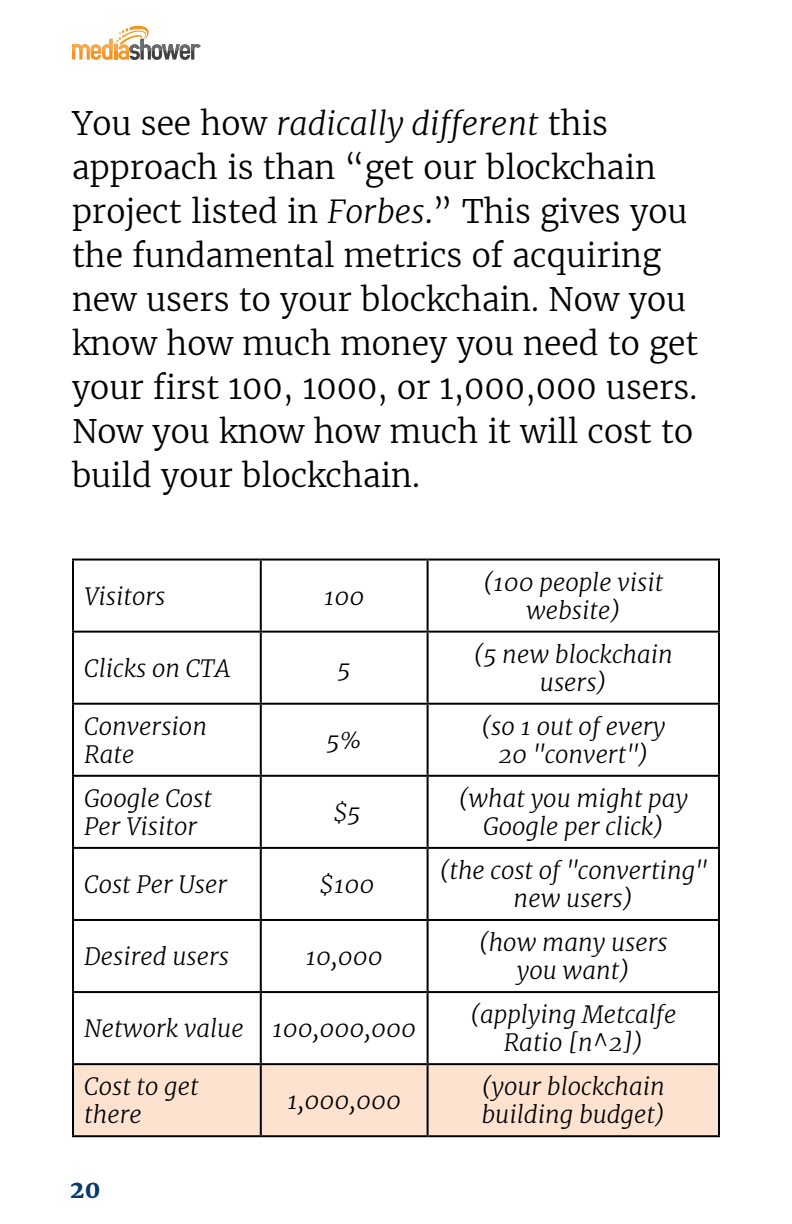
<style>
.page{position:relative;width:792px;height:1224px;background:#fff}
.page>*{position:absolute;margin:0;border:0;box-sizing:border-box;transform-origin:0 0}
.t1{font:300 32px/44px "Merriweather";color:#000}
.t2{font:italic 300 24px/28px "Merriweather";color:#000;text-align:center}
.t3{font:700 24px "Merriweather";color:#093969}
.s1{font-style:italic}
</style>
<div class="page">
<svg style="left:72px;top:26px;width:129px;height:34px"></svg>
<div style="left:74px;top:1065px;width:644px;height:70px;background:#fee2d0"></div>
<hr style="left:72px;top:559px;width:189px;height:2px;background:#000">
<hr style="left:72px;top:561px;width:2px;height:70px;background:#000">
<hr style="left:261px;top:559px;width:167px;height:2px;background:#000">
<hr style="left:260px;top:561px;width:2px;height:70px;background:#000">
<hr style="left:428px;top:559px;width:292px;height:2px;background:#000">
<hr style="left:427px;top:561px;width:2px;height:70px;background:#000">
<hr style="left:718px;top:561px;width:2px;height:70px;background:#000">
<hr style="left:72px;top:631px;width:189px;height:2px;background:#000">
<hr style="left:72px;top:633px;width:2px;height:70px;background:#000">
<hr style="left:261px;top:631px;width:167px;height:2px;background:#000">
<hr style="left:260px;top:633px;width:2px;height:70px;background:#000">
<hr style="left:428px;top:631px;width:292px;height:2px;background:#000">
<hr style="left:427px;top:633px;width:2px;height:70px;background:#000">
<hr style="left:718px;top:633px;width:2px;height:70px;background:#000">
<hr style="left:72px;top:703px;width:189px;height:2px;background:#000">
<hr style="left:72px;top:705px;width:2px;height:70px;background:#000">
<hr style="left:261px;top:703px;width:167px;height:2px;background:#000">
<hr style="left:260px;top:705px;width:2px;height:70px;background:#000">
<hr style="left:428px;top:703px;width:292px;height:2px;background:#000">
<hr style="left:427px;top:705px;width:2px;height:70px;background:#000">
<hr style="left:718px;top:705px;width:2px;height:70px;background:#000">
<hr style="left:72px;top:775px;width:189px;height:2px;background:#000">
<hr style="left:72px;top:777px;width:2px;height:70px;background:#000">
<hr style="left:261px;top:775px;width:167px;height:2px;background:#000">
<hr style="left:260px;top:777px;width:2px;height:70px;background:#000">
<hr style="left:428px;top:775px;width:292px;height:2px;background:#000">
<hr style="left:427px;top:777px;width:2px;height:70px;background:#000">
<hr style="left:718px;top:777px;width:2px;height:70px;background:#000">
<hr style="left:72px;top:847px;width:189px;height:2px;background:#000">
<hr style="left:72px;top:849px;width:2px;height:70px;background:#000">
<hr style="left:261px;top:847px;width:167px;height:2px;background:#000">
<hr style="left:260px;top:849px;width:2px;height:70px;background:#000">
<hr style="left:428px;top:847px;width:292px;height:2px;background:#000">
<hr style="left:427px;top:849px;width:2px;height:70px;background:#000">
<hr style="left:718px;top:849px;width:2px;height:70px;background:#000">
<hr style="left:72px;top:919px;width:189px;height:2px;background:#000">
<hr style="left:72px;top:921px;width:2px;height:70px;background:#000">
<hr style="left:261px;top:919px;width:167px;height:2px;background:#000">
<hr style="left:260px;top:921px;width:2px;height:70px;background:#000">
<hr style="left:428px;top:919px;width:292px;height:2px;background:#000">
<hr style="left:427px;top:921px;width:2px;height:70px;background:#000">
<hr style="left:718px;top:921px;width:2px;height:70px;background:#000">
<hr style="left:72px;top:991px;width:189px;height:2px;background:#000">
<hr style="left:72px;top:993px;width:2px;height:70px;background:#000">
<hr style="left:261px;top:991px;width:167px;height:2px;background:#000">
<hr style="left:260px;top:993px;width:2px;height:70px;background:#000">
<hr style="left:428px;top:991px;width:292px;height:2px;background:#000">
<hr style="left:427px;top:993px;width:2px;height:70px;background:#000">
<hr style="left:718px;top:993px;width:2px;height:70px;background:#000">
<hr style="left:72px;top:1063px;width:189px;height:2px;background:#000">
<hr style="left:72px;top:1065px;width:2px;height:70px;background:#000">
<hr style="left:261px;top:1063px;width:167px;height:2px;background:#000">
<hr style="left:260px;top:1065px;width:2px;height:70px;background:#000">
<hr style="left:428px;top:1063px;width:292px;height:2px;background:#000">
<hr style="left:427px;top:1065px;width:2px;height:70px;background:#000">
<hr style="left:718px;top:1065px;width:2px;height:70px;background:#000">
<hr style="left:72px;top:1135px;width:189px;height:2px;background:#000">
<hr style="left:261px;top:1135px;width:167px;height:2px;background:#000">
<hr style="left:428px;top:1135px;width:292px;height:2px;background:#000">
<p class="t1" style="left:72px;top:101px;width:628px">You see how <span class="s1">radically different</span> this approach is than “get our blockchain project listed in <span class="s1">Forbes</span>.” This gives you the fundamental metrics of acquiring new users to your blockchain. Now you know how much money you need to get your first 100, 1000, or 1,000,000 users.<br>Now you know how much it will cost to build your blockchain.</p>
<p class="t2" style="left:84px;top:582px;width:83px">Visitors</p>
<p class="t2" style="left:324px;top:582px;width:42px">100</p>
<p class="t2" style="left:84px;top:654px;width:148px">Clicks on CTA</p>
<p class="t2" style="left:338px;top:654px;width:15px">5</p>
<p class="t2" style="left:84px;top:712px;width:124px;text-align:left">Conversion<br>Rate</p>
<p class="t2" style="left:84px;top:784px;width:129px;text-align:left">Google Cost<br>Per Visitor</p>
<p class="t2" style="left:326px;top:726px;width:37px">5%</p>
<p class="t2" style="left:333px;top:798px;width:29px">$5</p>
<p class="t2" style="left:84px;top:870px;width:144px">Cost Per User</p>
<p class="t2" style="left:320px;top:870px;width:56px">$100</p>
<p class="t2" style="left:84px;top:942px;width:146px">Desired users</p>
<p class="t2" style="left:305px;top:942px;width:79px">10,000</p>
<p class="t2" style="left:84px;top:1014px;width:333px">Network value 100,000,000</p>
<p class="t2" style="left:84px;top:1072px;width:116px;text-align:left">Cost to get there</p>
<p class="t3" style="left:70px;top:1173px;width:32px">20</p>
<p class="t2" style="left:287px;top:1086px;width:115px">1,000,000</p>
<p class="t2" style="left:483px;top:568px;width:182px">(100 people visit website)</p>
<p class="t2" style="left:474px;top:640px;width:201px">(5 new blockchain users)</p>
<p class="t2" style="left:481px;top:712px;width:186px">(so 1 out of every<br>20 "convert")</p>
<p class="t2" style="left:458px;top:784px;width:231px">(what you might pay<br>Google per click)</p>
<p class="t2" style="left:440px;top:856px;width:269px">(the cost of "converting" new users)</p>
<p class="t2" style="left:479px;top:928px;width:190px">(how many users you want)</p>
<p class="t2" style="left:470px;top:1000px;width:208px">(applying Metcalfe<br>Ratio [n^2])</p>
<p class="t2" style="left:482px;top:1072px;width:185px;text-align:left">(your blockchain building budget)</p>
</div>
